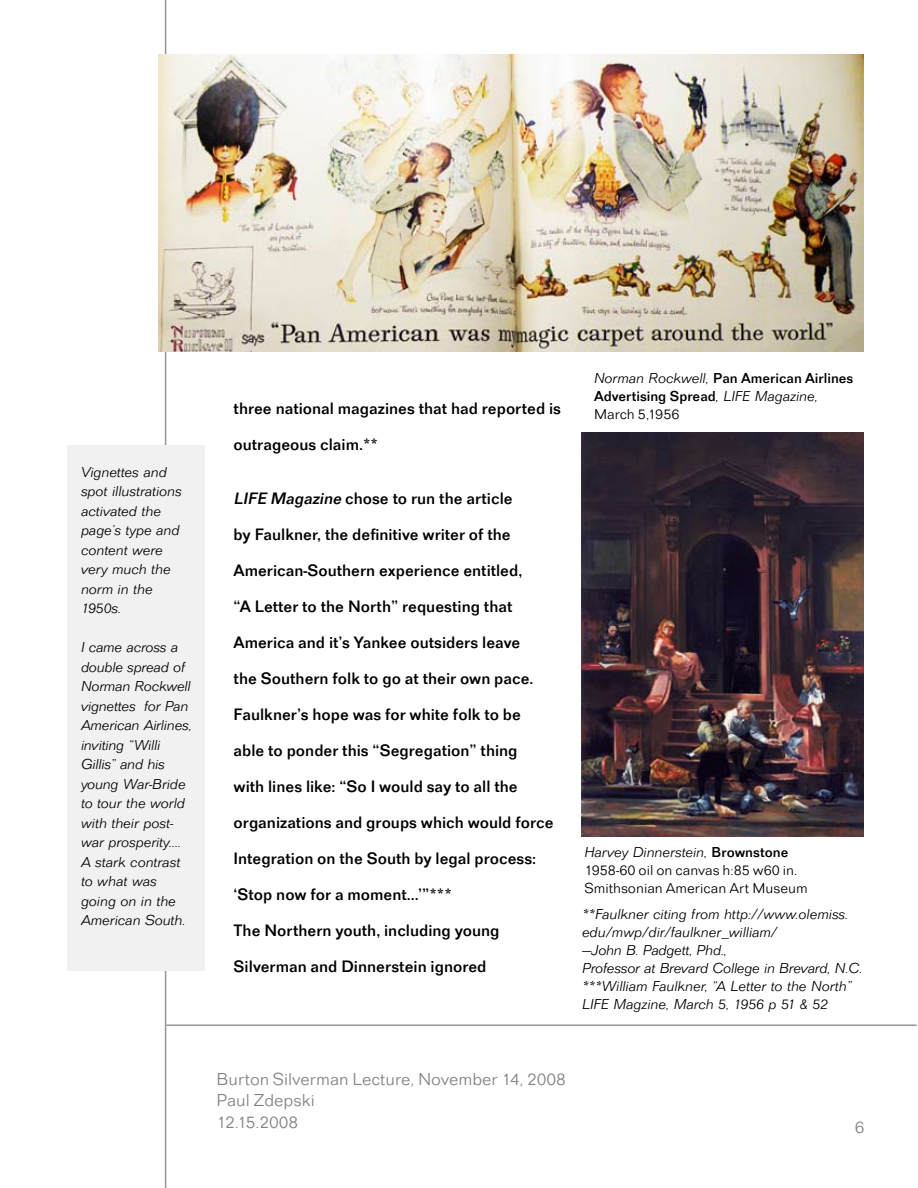
<style>
.page{position:relative;width:918px;height:1188px;background:#fff}
.page>*{position:absolute;margin:0;border:0;box-sizing:border-box;transform-origin:0 0}
.t1{font:18px/21.6px "Folio T Ligh";color:#808284}
.t2{font:500 17.25px/36px "Folio T";color:#010101}
.t3{font:15px/19.5px "Folio T Ligh Ital";color:#010101}
.t4{font:15px/18px "Folio T Ligh";color:#010101}
.t5{font:500 15px/18px "Folio T";color:#010101}
.s1{font-style:italic}
.s2{font-family:"Folio T Ligh Ital";font-weight:400}
.s3{font-family:"Folio T";font-weight:500}
</style>
<div class="page">
<hr style="left:165px;top:0;width:1px;height:1188px;background:#939598">
<hr style="left:166px;top:1024px;width:751px;height:2px;background:#939598">
<img style="left:159px;top:54px;width:705px;height:297px">
<div style="left:68px;top:446px;width:137px;height:525px;background:#f1f1f2"></div>
<img style="left:581px;top:432px;width:283px;height:404px">
<p class="t3" style="left:81px;top:462px;width:102px">Vignettes and spot illustrations activated the page’s type and content were very much the norm in the<br>1950s.</p>
<p class="t3" style="left:81px;top:637px;width:112px">I came across a double spread of<br>Norman Rockwell vignettes for Pan<br>American Airlines, inviting “Willi<br>Gillis” and his young War-Bride to tour the world with their post&shy;war prosperity....<br>A stark contrast to what was going on in the<br>American South.</p>
<p class="t2" style="left:234px;top:390px;width:329px">three national magazines that had reported is outrageous claim.**</p>
<p class="t2" style="left:234px;top:480px;width:322px"><span class="s1">LIFE Magazine</span> chose to run the article<br>by Faulkner, the definitive writer of the American-Southern experience entitled,<br>“A Letter to the North” requesting that America and it’s Yankee outsiders leave<br>the Southern folk to go at their own pace.<br>Faulkner’s hope was for white folk to be able to ponder this “Segregation” thing<br>with lines like: “So I would say to all the organizations and groups which would force Integration on the South by legal process: ‘Stop now for a moment...’”***<br>The Northern youth, including young Silverman and Dinnerstein ignored</p>
<p class="t5" style="left:594px;top:369px;width:261px"><span class="s2">Norman Rockwell,</span> Pan American Airlines<br>Advertising Spread<span class="s2">, LIFE Magazine,</span></p>
<p class="t4" style="left:594px;top:405px;width:87px">March 5,1956</p>
<p class="t3" style="left:584px;top:842px;width:206px">Harvey Dinnerstein, <span class="s3">Brownstone</span></p>
<p class="t4" style="left:584px;top:861px;width:225px">1958-60 oil on canvas h:85 w60 in.<br>Smithsonian American Art Museum</p>
<p class="t3" style="left:582px;top:905px;width:282px;line-height:18px">**Faulkner citing from http://www.olemiss. edu/mwp/dir/faulkner_william/<br>—John B. Padgett, Phd.,<br>Professor at Brevard College in Brevard, N.C. ***William Faulkner, “A Letter to the North” LIFE Magzine, March 5, 1956 p 51 &amp; 52</p>
<p class="t1" style="left:217px;top:1068px;width:351px">Burton Silverman Lecture, November 14, 2008<br>Paul Zdepski<br>12.15.2008</p>
<p class="t1" style="left:855px;top:1116px;width:11px">6</p>
</div>
